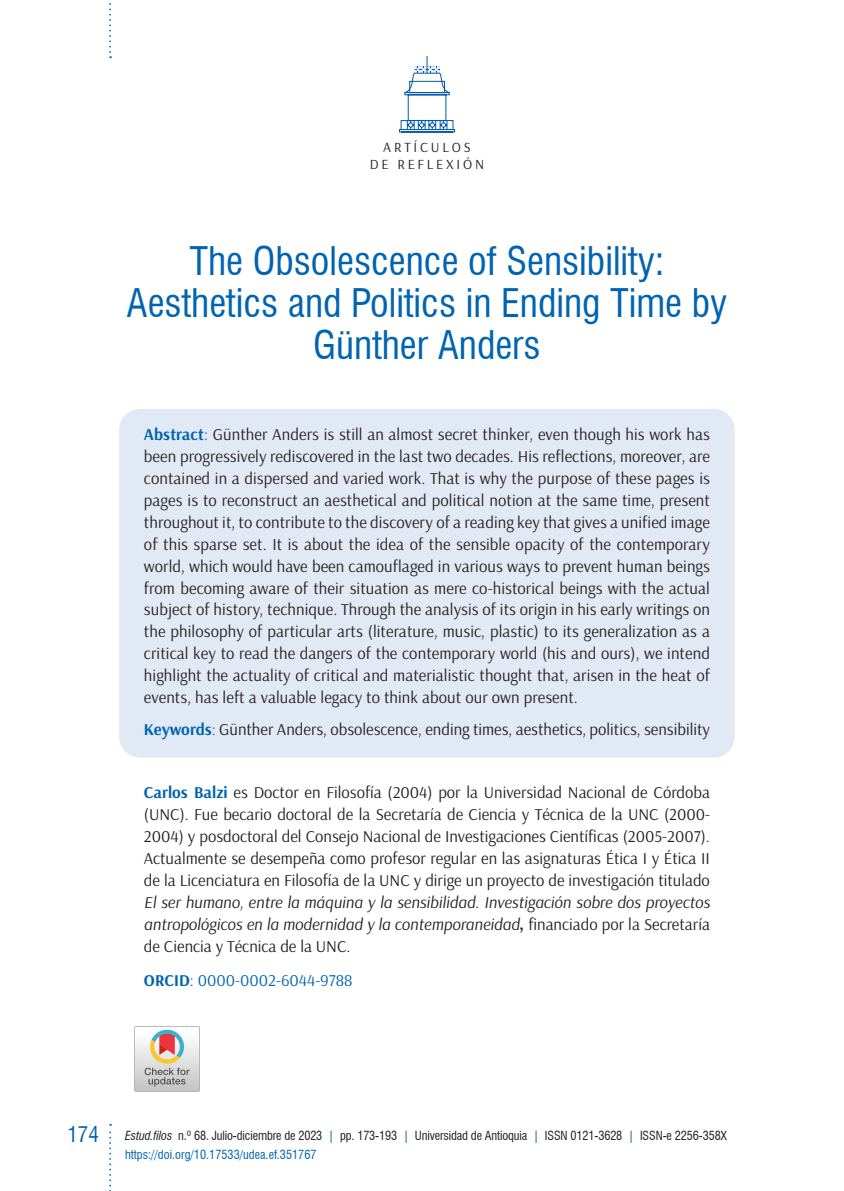
<style>
.page{position:relative;width:844px;height:1191px;background:#fff}
.page>*{position:absolute;margin:0;border:0;box-sizing:border-box;transform-origin:0 0}
._01_Titulo{font:condensed 38.5px/42px "Swiss 721 BT";color:#0164b1;text-align:center}
.Resumen{font:16.62px/21.9px "Arsenal";color:#231f20;text-align:justify}
.Resumen-2{font:16.62px "Arsenal";color:#0164b1}
.Separador{font:14px "Arsenal";letter-spacing:.2em;color:#231f20}
.t1{font:condensed 12.25px/19.6px "Swiss 721 BT";letter-spacing:-.01em;color:#231f20}
.s1{font-weight:700;color:#0164b1}
.s2{color:#0164b1}
.s3{font-style:italic}
.s4{font-weight:700}
.s5{font-size:21px;color:#0164b1}
</style>
<div class="page">
<svg style="left:109px;top:1124px;width:2px;height:67px"></svg>
<svg style="left:109px;top:3px;width:2px;height:55px"></svg>
<div style="left:119px;top:409px;width:615px;height:348px;background:#e1e9f5;border-radius:21px"></div>
<svg style="left:399px;top:56px;width:56px;height:76px"></svg>
<img style="left:134px;top:1026px;width:65px;height:65px">
<p class="Separador" style="left:383px;top:139px;width:89px">ARTÍCULOS</p>
<p class="Separador" style="left:369px;top:156px;width:116px">DE REFLEXIÓN</p>
<p class="_01_Titulo" style="left:126px;top:240px;width:602px">The Obsolescence of Sensibility:<br>Aesthetics and Politics in Ending Time by<br>Günther Anders</p>
<p class="Resumen" style="left:144px;top:424px;width:567px"><span class="s1">Abstract</span><span class="s2">:</span> Günther Anders is still an almost secret thinker, even though his work has been progressively rediscovered in the last two decades. His reflections, moreover, are contained in a dispersed and varied work. That is why the purpose of these pages is pages is to reconstruct an aesthetical and political notion at the same time, present throughout it, to contribute to the discovery of a reading key that gives a unified image of this sparse set. It is about the idea of the sensible opacity of the contemporary world, which would have been camouflaged in various ways to prevent human beings from becoming aware of their situation as mere co-historical beings with the actual subject of history, technique. Through the analysis of its origin in his early writings on the philosophy of particular arts (literature, music, plastic) to its generalization as a critical key to read the dangers of the contemporary world (his and ours), we intend highlight the actuality of critical and materialistic thought that, arisen in the heat of events, has left a valuable legacy to think about our own present.</p>
<p class="Resumen" style="left:144px;top:718px;width:567px"><span class="s1">Keywords</span><span class="s2">:</span> Günther Anders, obsolescence, ending times, aesthetics, politics, sensibility</p>
<p class="Resumen" style="left:144px;top:782px;width:567px"><span class="s1">Carlos Balzi</span> es Doctor en Filosofía (2004) por la Universidad Nacional de Córdoba (UNC). Fue becario doctoral de la Secretaría de Ciencia y Técnica de la UNC (2000- 2004) y posdoctoral del Consejo Nacional de Investigaciones Científicas (2005-2007).<br>Actualmente se desempeña como profesor regular en las asignaturas Ética I y Ética II de la Licenciatura en Filosofía de la UNC y dirige un proyecto de investigación titulado <span class="s3">El ser humano, entre la máquina y la sensibilidad. Investigación sobre dos proyectos antropológicos en la modernidad y la contemporaneidad</span><span class="s4">,</span> financiado por la Secretaría de Ciencia y Técnica de la UNC.</p>
<p class="Resumen-2" style="left:144px;top:970px;width:210px"><span class="s4">ORCID</span>: 0000-0002-6044-9788</p>
<p class="t1" style="left:125px;top:1125px;width:603px;text-indent:-58px"><span class="s5">174</span> <span class="s3">Estud.filos</span> n.º 68. Julio-diciembre de 2023 <span class="s2">|</span> pp. 173-193 <span class="s2">|</span> Universidad de Antioquia <span class="s2">|</span> ISSN 0121-3628 <span class="s2">|</span> ISSN-e 2256-358X <span class="s2">https://doi.org/10.17533/udea.ef.351767</span></p>
</div>
